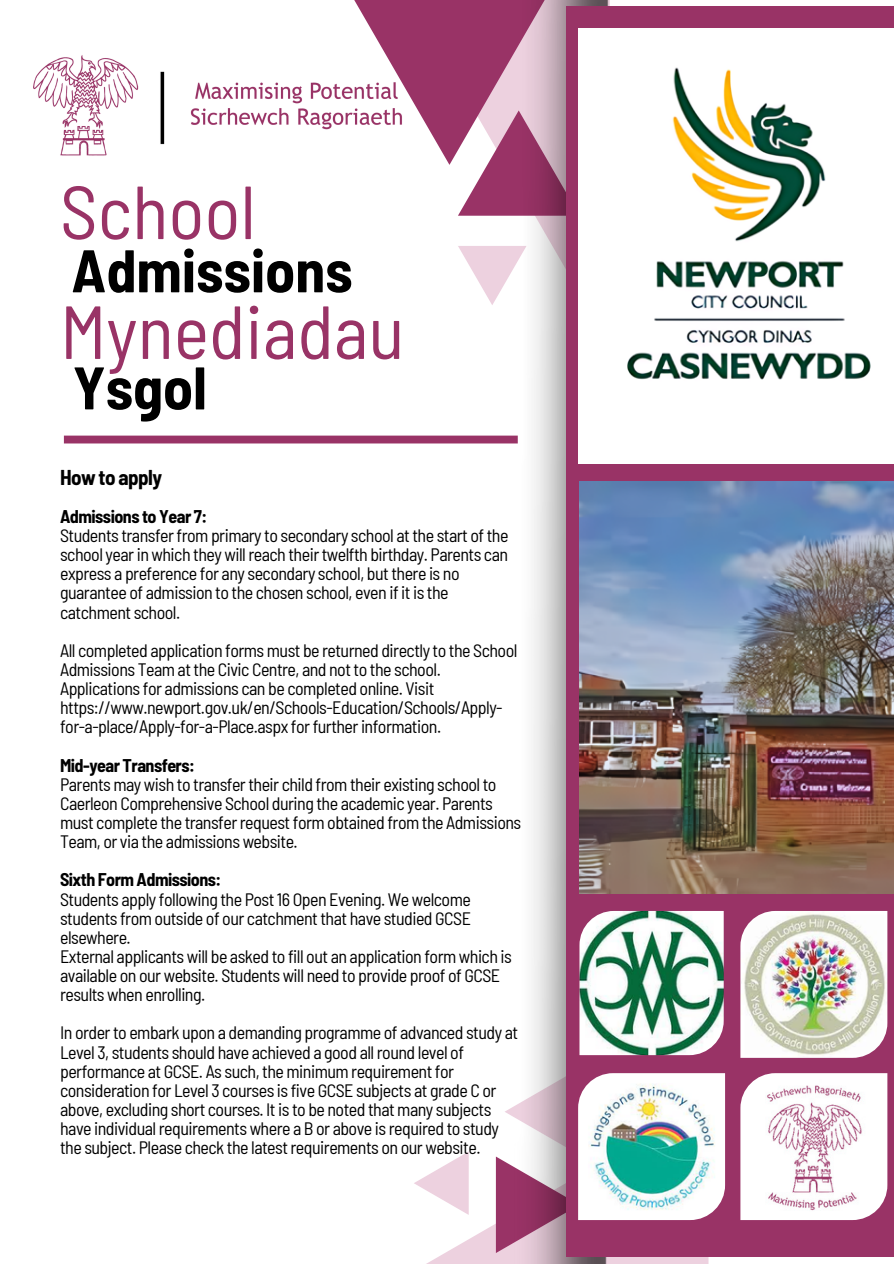
<style>
.page{position:relative;width:894px;height:1264px;background:#fff}
.page>*{position:absolute;margin:0;border:0;box-sizing:border-box;transform-origin:0 0}
.t1{font:semi-condensed 75px "Barlow";color:#936}
.t2{font:700 semi-condensed 60px "Barlow";color:#000}
.t3{font:700 semi-condensed 21px "Barlow";letter-spacing:-.03em;color:#000}
.t4{font:semi-condensed 18px/19.2px "Barlow";letter-spacing:-.03em;color:#000}
.t5{font:700 semi-condensed 18px "Barlow";letter-spacing:-.03em;color:#000}
</style>
<div class="page">
<img style="left:33px;top:55px;width:314px;height:101px">
<svg style="left:347px;top:0;width:167px;height:216px"></svg>
<svg style="left:458px;top:246px;width:56px;height:59px"></svg>
<svg style="left:428px;top:1151px;width:280px;height:112px"></svg>
<svg style="left:414px;top:1151px;width:54px;height:63px"></svg>
<svg style="left:495px;top:1106px;width:19px;height:146px"></svg>
<img style="left:514px;top:0;width:130px;height:1263px">
<div style="left:566px;top:6px;width:327px;height:1250px;background:#936"></div>
<img style="left:578px;top:28px;width:315px;height:436px">
<img style="left:579px;top:481px;width:314px;height:412px">
<div style="left:64px;top:435px;width:453px;height:8px;background:#936"></div>
<img style="left:579px;top:911px;width:144px;height:144px">
<img style="left:740px;top:911px;width:147px;height:146px">
<img style="left:578px;top:1073px;width:146px;height:146px">
<img style="left:740px;top:1073px;width:147px;height:146px">
<p class="t1" style="left:60px;top:164px;width:197px">School</p>
<p class="t2" style="left:71px;top:232px;width:282px">Admissions</p>
<p class="t1" style="left:60px;top:284px;width:346px">Mynediadau</p>
<p class="t2" style="left:73px;top:349px;width:135px">Ysgol</p>
<p class="t3" style="left:60px;top:463px;width:103px">How to apply</p>
<p class="t5" style="left:60px;top:505px;width:149px">Admissions to Year 7:</p>
<h1 class="t4" style="left:60px;top:525px;width:450px">Students transfer from primary to secondary school at the start of the school year in which they will reach their twelfth birthday. Parents can express a preference for any secondary school, but there is no guarantee of admission to the chosen school, even if it is the catchment school.</h1>
<h2 class="t4" style="left:60px;top:640px;width:459px">All completed application forms must be returned directly to the School<br>Admissions Team at the Civic Centre, and not to the school.</h2>
<h1 class="t4" style="left:60px;top:678px;width:444px">Applications for admissions can be completed online. Visit https://www.newport.gov.uk/en/Schools-Education/Schools/Apply&shy;for-a-place/Apply-for-a-Place.aspx for further information.</h1>
<h2 class="t5" style="left:60px;top:753px;width:136px">Mid-year Transfers:</h2>
<h3 class="t4" style="left:60px;top:774px;width:462px">Parents may wish to transfer their child from their existing school to Caerleon Comprehensive School during the academic year. Parents must complete the transfer request form obtained from the Admissions Team, or via the admissions website.</h3>
<p class="t5" style="left:60px;top:868px;width:163px">Sixth Form Admissions:</p>
<p class="t4" style="left:60px;top:888px;width:412px;text-align:justify">Students apply following the Post 16 Open Evening. We welcome students from outside of our catchment that have studied GCSE elsewhere.</p>
<p class="t4" style="left:60px;top:946px;width:453px">External applicants will be asked to fill out an application form which is available on our website. Students will need to provide proof of GCSE results when enrolling.</p>
<p class="t4" style="left:60px;top:1022px;width:459px">In order to embark upon a demanding programme of advanced study at Level 3, students should have achieved a good all round level of performance at GCSE. As such, the minimum requirement for consideration for Level 3 courses is five GCSE subjects at grade C or above, excluding short courses. It is to be noted that many subjects have individual requirements where a B or above is required to study the subject. Please check the latest requirements on our website.</p>
</div>
